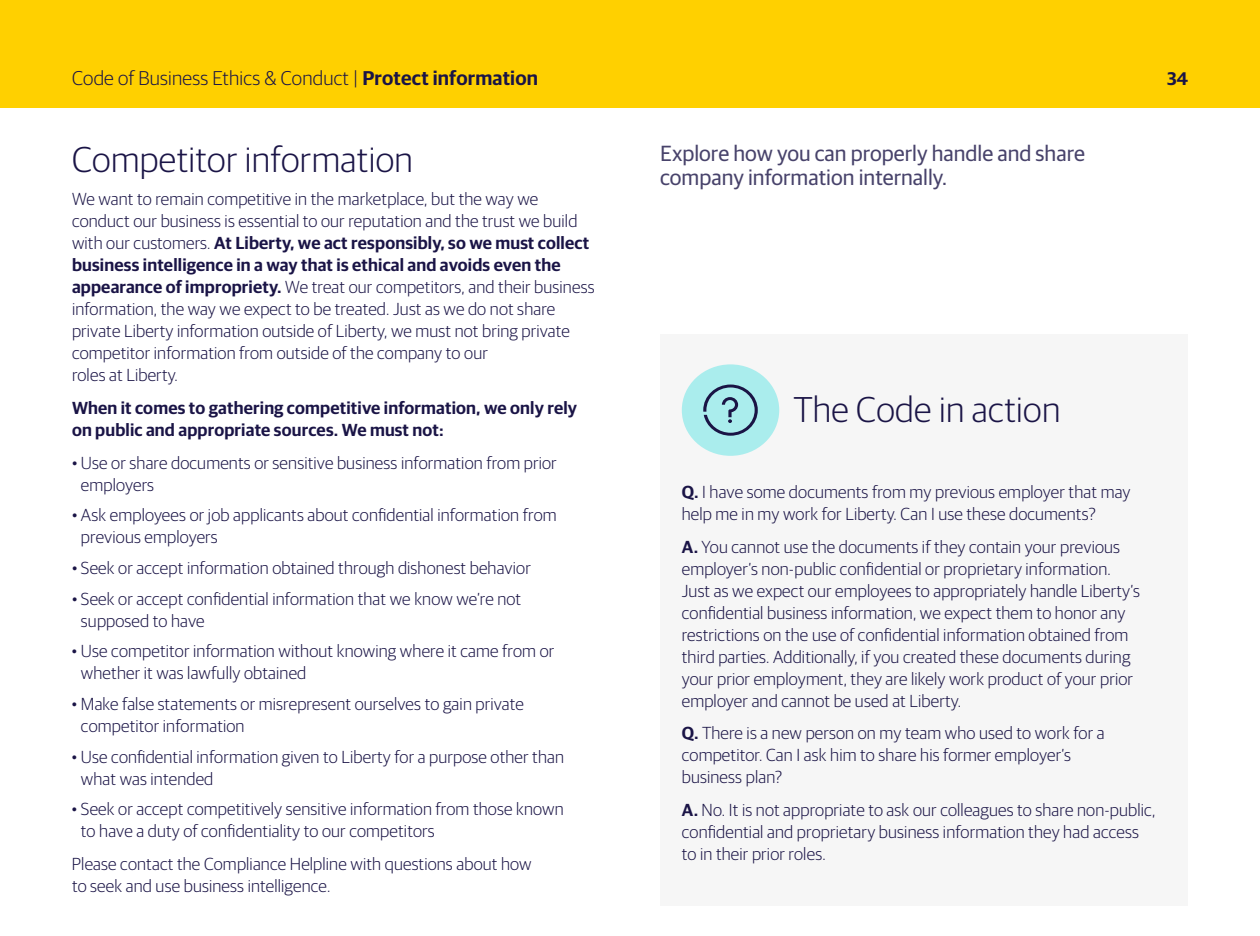
<style>
.page{position:relative;width:1260px;height:936px;background:#fff}
.page>*{position:absolute;margin:0;border:0;box-sizing:border-box;transform-origin:0 0}
.t1{font:300 36px "Guardian Sans";letter-spacing:.01em;color:#1a1446}
.t2{font:22px/24px "Guardian Sans";color:#48436b}
.t3{font:300 20px "Guardian Sans";letter-spacing:.01em;color:#1a1446}
.t4{font:600 18.4px "Guardian Sans";color:#1a1446}
.t5{font:300 17.6px/22px "Guardian Sans";letter-spacing:.01em;color:#1a1446}
.t6{font:600 17.6px/22px "Guardian Sans";letter-spacing:.01em;color:#1a1446}
.s1{font-weight:600}
</style>
<div class="page">
<div style="left:660px;top:334px;width:528px;height:572px;background:#f5f5f5"></div>
<div style="left:682px;top:364px;width:97px;height:92px;background:#aaeded;border-radius:50%"></div>
<svg style="left:703px;top:385px;width:55px;height:51px"></svg>
<div style="left:0;top:0;width:1260px;height:108px;background:#ffd000"></div>
<p class="t3" style="left:72px;top:64px;width:468px">Code of Business Ethics &amp; Conduct | <span class="s1">Protect information</span></p>
<p class="t4" style="left:1167px;top:65px;width:22px">34</p>
<h1 class="t1" style="left:72px;top:135px;width:342px">Competitor information</h1>
<p class="t5" style="left:72px;top:187px;width:524px">We want to remain competitive in the marketplace, but the way we conduct our business is essential to our reputation and the trust we build with our customers. <span class="s1">At Liberty, we act responsibly, so we must collect business intelligence in a way that is ethical and avoids even the appearance of impropriety.</span> We treat our competitors, and their business information, the way we expect to be treated. Just as we do not share private Liberty information outside of Liberty, we must not bring private competitor information from outside of the company to our<br>roles at Liberty.</p>
<p class="t6" style="left:72px;top:395px;width:507px">When it comes to gathering competitive information, we only rely on public and appropriate sources. We must not:</p>
<p class="t5" style="left:81px;top:451px;width:477px;text-indent:-9px">• Use or share documents or sensitive business information from prior employers</p>
<p class="t5" style="left:81px;top:503px;width:477px;text-indent:-9px">• Ask employees or job applicants about confidential information from previous employers</p>
<p class="t5" style="left:72px;top:556px;width:460px">• Seek or accept information obtained through dishonest behavior</p>
<p class="t5" style="left:81px;top:586px;width:442px;text-indent:-9px">• Seek or accept confidential information that we know we’re not supposed to have</p>
<p class="t5" style="left:81px;top:639px;width:475px;text-indent:-9px">• Use competitor information without knowing where it came from or whether it was lawfully obtained</p>
<p class="t5" style="left:81px;top:692px;width:445px;text-indent:-9px">• Make false statements or misrepresent ourselves to gain private competitor information</p>
<p class="t5" style="left:81px;top:744px;width:485px;text-indent:-9px">• Use confidential information given to Liberty for a purpose other than what was intended</p>
<p class="t5" style="left:81px;top:797px;width:484px;text-indent:-9px">• Seek or accept competitively sensitive information from those known to have a duty of confidentiality to our competitors</p>
<p class="t5" style="left:72px;top:852px;width:461px">Please contact the Compliance Helpline with questions about how to seek and use business intelligence.</p>
<p class="t2" style="left:660px;top:140px;width:426px">Explore how you can properly handle and share company information internally.</p>
<h1 class="t1" style="left:793px;top:385px;width:269px">The Code in action</h1>
<p class="t5" style="left:682px;top:480px;width:450px"><span class="s1">Q.</span> I have some documents from my previous employer that may help me in my work for Liberty. Can I use these documents?</p>
<p class="t5" style="left:682px;top:534px;width:460px"><span class="s1">A.</span> You cannot use the documents if they contain your previous employer’s non-public confidential or proprietary information.<br>Just as we expect our employees to appropriately handle Liberty’s confidential business information, we expect them to honor any restrictions on the use of confidential information obtained from third parties. Additionally, if you created these documents during your prior employment, they are likely work product of your prior employer and cannot be used at Liberty.</p>
<p class="t5" style="left:682px;top:721px;width:424px"><span class="s1">Q.</span> There is a new person on my team who used to work for a competitor. Can I ask him to share his former employer’s business plan?</p>
<p class="t5" style="left:682px;top:798px;width:475px"><span class="s1">A.</span> No. It is not appropriate to ask our colleagues to share non-public, confidential and proprietary business information they had access to in their prior roles.</p>
</div>
